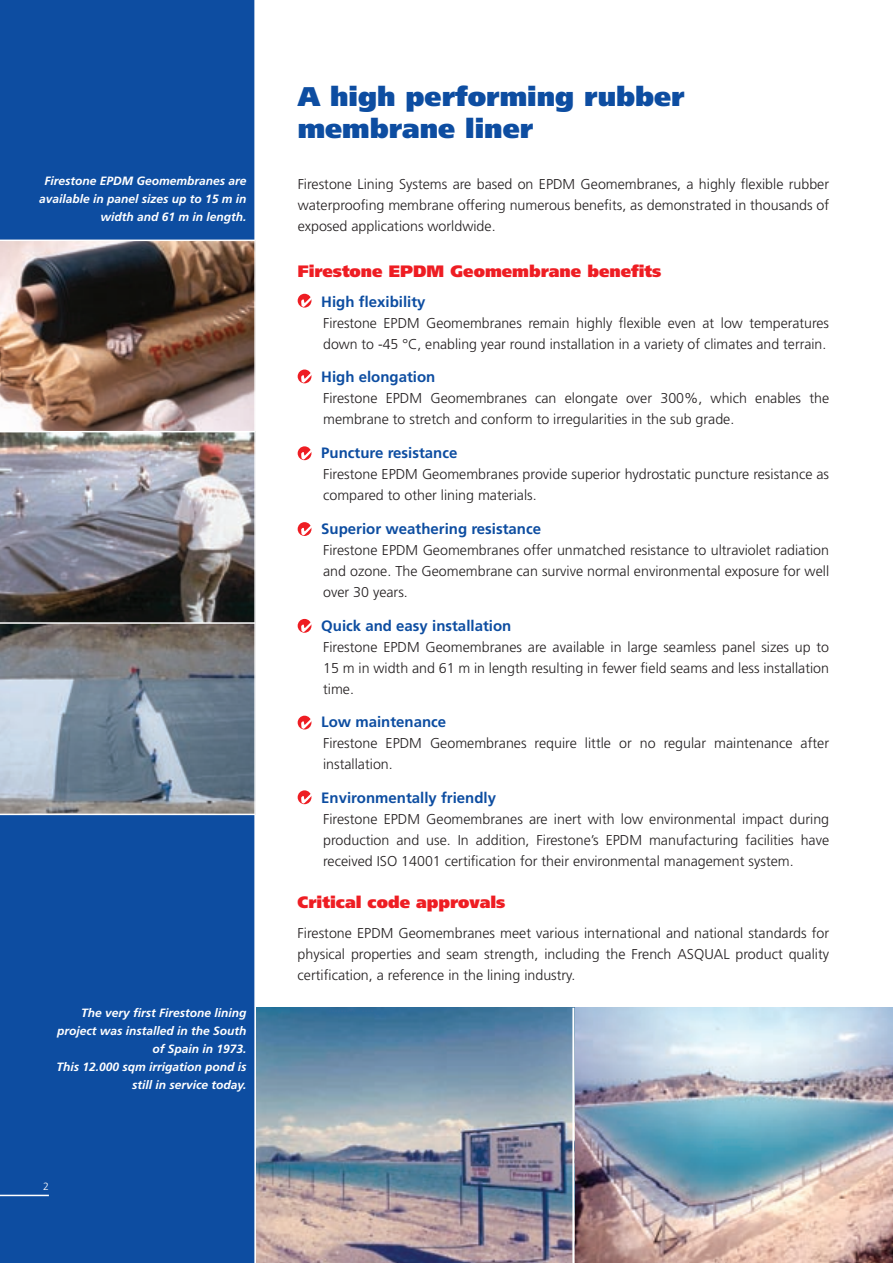
<style>
.page{position:relative;width:893px;height:1263px;background:#fff}
.page>*{position:absolute;margin:0;border:0;box-sizing:border-box;transform-origin:0 0}
.TITEL_1{font:900 27px/32.4px "Frutiger";color:#0d4da1}
.TITEL_2{font:900 16.5px "Frutiger";color:#ee1d23}
.TITEL_3{font:700 15px "Frutiger";color:#0d4da1}
.TEKST_1_6{font:300 14.25px/21px "Frutiger";color:#231f20}
.TEKST_1{font:300 14.25px/21px "Frutiger";color:#231f20;text-align:justify}
.FOTO{font:italic 700 12px/18px "Frutiger";color:#fff;text-align:right}
.t1{font:300 10.5px "Frutiger";color:#fff}
</style>
<div class="page">
<div style="left:0;top:0;width:255px;height:1263px;background:#0d4da1"></div>
<div style="left:298px;top:294px;width:13px;height:14px;background:#ee1d23;border-radius:50%"></div>
<svg style="left:301px;top:296px;width:11px;height:11px"></svg>
<svg style="left:298px;top:369px;width:13px;height:14px"></svg>
<svg style="left:301px;top:372px;width:11px;height:11px"></svg>
<div style="left:298px;top:446px;width:13px;height:14px;background:#ee1d23;border-radius:50%"></div>
<svg style="left:301px;top:449px;width:11px;height:10px"></svg>
<div style="left:298px;top:522px;width:13px;height:14px;background:#ee1d23;border-radius:50%"></div>
<svg style="left:301px;top:525px;width:11px;height:10px"></svg>
<div style="left:298px;top:619px;width:13px;height:14px;background:#ee1d23;border-radius:50%"></div>
<svg style="left:301px;top:621px;width:11px;height:11px"></svg>
<div style="left:298px;top:716px;width:13px;height:13px;background:#ee1d23;border-radius:50%"></div>
<svg style="left:301px;top:718px;width:11px;height:11px"></svg>
<div style="left:298px;top:790px;width:13px;height:14px;background:#ee1d23;border-radius:50%"></div>
<svg style="left:301px;top:793px;width:11px;height:10px"></svg>
<img style="left:0;top:241px;width:254px;height:573px">
<hr style="left:0;top:431px;width:255px;height:1px;background:#fff">
<hr style="left:0;top:622px;width:255px;height:2px;background:#fff">
<hr style="left:0;top:814px;width:255px;height:1px;background:#fff">
<hr style="left:0;top:240px;width:255px;height:1px;background:#fff">
<img style="left:574px;top:1008px;width:319px;height:255px">
<img style="left:256px;top:1008px;width:317px;height:255px">
<hr style="left:0;top:1195px;width:49px;height:1px;background:#fff">
<hr style="left:254px;top:0;width:2px;height:1263px;background:#fff">
<p class="FOTO" style="left:39px;top:171px;width:209px">Firestone EPDM Geomembranes are available in panel sizes up to 15 m in width and 61 m in length.</p>
<p class="FOTO" style="left:57px;top:1004px;width:192px">The very first Firestone lining project was installed in the South of Spain in 1973.<br>This 12.000 sqm irrigation pond is still in service today.</p>
<p class="t1" style="left:43px;top:1181px;width:7px">2</p>
<p class="TITEL_1" style="left:298px;top:80px;width:389px">A high performing rubber membrane liner</p>
<p class="TEKST_1" style="left:298px;top:173px;width:533px">Firestone Lining Systems are based on EPDM Geomembranes, a highly flexible rubber waterproofing membrane offering numerous benefits, as demonstrated in thousands of exposed applications worldwide.</p>
<p class="TITEL_2" style="left:298px;top:261px;width:365px">Firestone EPDM Geomembrane benefits</p>
<p class="TITEL_3" style="left:321px;top:293px;width:106px">High flexibility</p>
<p class="TEKST_1_6" style="left:323px;top:312px;width:507px">Firestone EPDM Geomembranes remain highly flexible even at low temperatures down to -45 °C, enabling year round installation in a variety of climates and terrain.</p>
<p class="TITEL_3" style="left:321px;top:368px;width:116px">High elongation</p>
<p class="TEKST_1_6" style="left:323px;top:388px;width:507px">Firestone EPDM Geomembranes can elongate over 300%, which enables the membrane to stretch and conform to irregularities in the sub grade.</p>
<p class="TITEL_3" style="left:321px;top:444px;width:138px">Puncture resistance</p>
<p class="TEKST_1_6" style="left:323px;top:464px;width:507px">Firestone EPDM Geomembranes provide superior hydrostatic puncture resistance as compared to other lining materials.</p>
<p class="TITEL_3" style="left:321px;top:520px;width:221px">Superior weathering resistance</p>
<p class="TEKST_1_6" style="left:323px;top:539px;width:507px;text-align:justify">Firestone EPDM Geomembranes offer unmatched resistance to ultraviolet radiation and ozone. The Geomembrane can survive normal environmental exposure for well over 30 years.</p>
<p class="TITEL_3" style="left:321px;top:617px;width:192px">Quick and easy installation</p>
<p class="TEKST_1_6" style="left:323px;top:636px;width:507px;text-align:justify">Firestone EPDM Geomembranes are available in large seamless panel sizes up to 15 m in width and 61 m in length resulting in fewer field seams and less installation time.</p>
<p class="TITEL_3" style="left:321px;top:713px;width:127px">Low maintenance</p>
<p class="TEKST_1_6" style="left:323px;top:733px;width:507px">Firestone EPDM Geomembranes require little or no regular maintenance after installation.</p>
<p class="TITEL_3" style="left:321px;top:789px;width:176px">Environmentally friendly</p>
<p class="TEKST_1_6" style="left:323px;top:809px;width:507px;text-align:justify">Firestone EPDM Geomembranes are inert with low environmental impact during production and use. In addition, Firestone’s EPDM manufacturing facilities have received ISO 14001 certification for their environmental management system.</p>
<p class="TITEL_2" style="left:298px;top:893px;width:209px">Critical code approvals</p>
<p class="TEKST_1" style="left:298px;top:922px;width:533px">Firestone EPDM Geomembranes meet various international and national standards for physical properties and seam strength, including the French ASQUAL product quality certification, a reference in the lining industry.</p>
</div>
